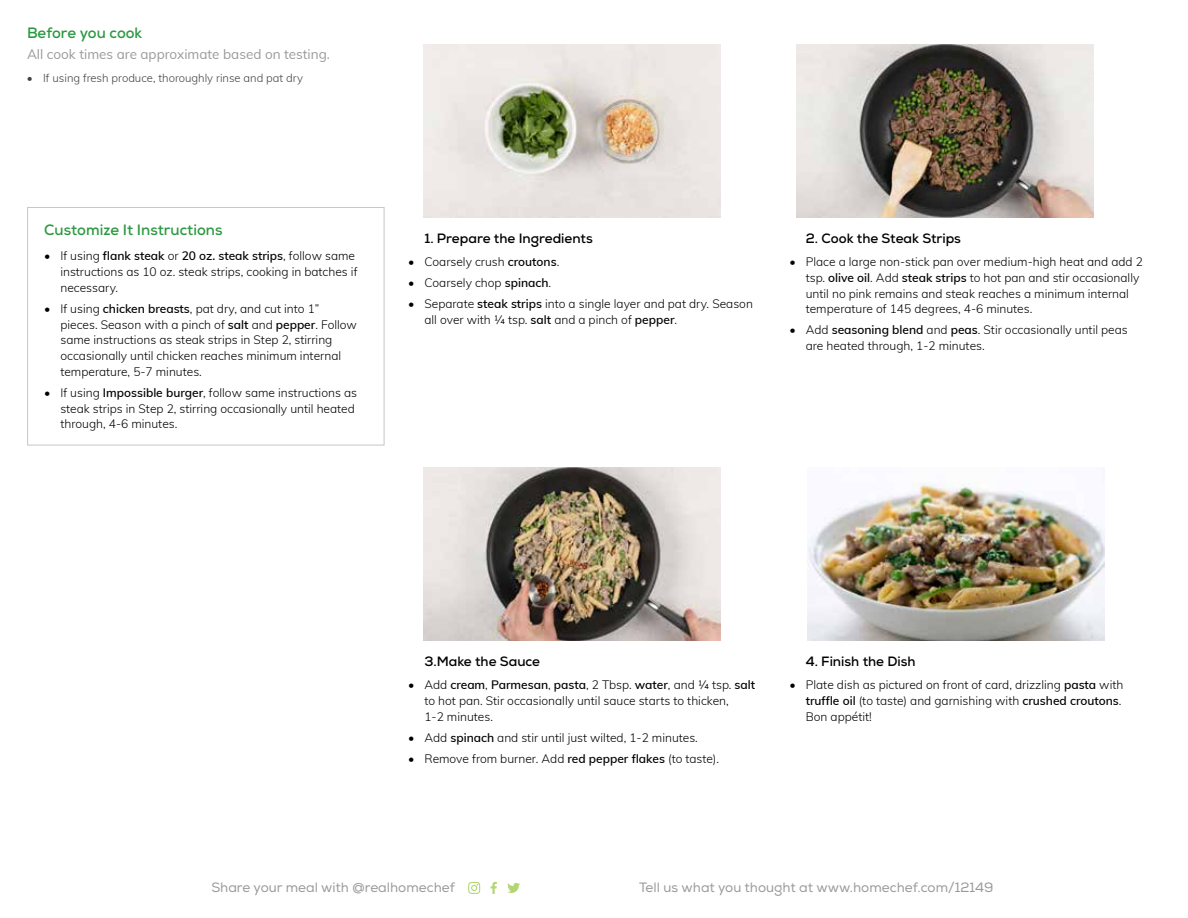
<style>
.page{position:relative;width:1188px;height:918px;background:#fff}
.page>*{position:absolute;margin:0;border:0;box-sizing:border-box;transform-origin:0 0}
.t1{font:700 15px "Nexa";color:#2c9942}
.t2{font:13.5px "Nexa";color:#9a9a9a}
.t3{font:700 13.5px "Nexa";color:#000}
.t4{font:13.5px "Muli";color:#9a9a9a}
.t5{font:300 12px/15.8px "Muli";color:#000}
.t6{font:300 11.25px "Muli";color:#414241}
.s1{font-weight:600}
</style>
<div class="page">
<svg style="left:491px;top:882px;width:6px;height:12px"></svg>
<svg style="left:468px;top:882px;width:12px;height:12px"></svg>
<svg style="left:507px;top:883px;width:13px;height:10px"></svg>
<img style="left:423px;top:467px;width:297px;height:173px">
<img style="left:423px;top:44px;width:297px;height:173px">
<img style="left:808px;top:482px;width:297px;height:158px">
<img style="left:797px;top:44px;width:297px;height:173px">
<div style="left:27px;top:207px;width:357px;height:238px;border:1px solid #c7c6c5"></div>
<p class="t1" style="left:27px;top:23px;width:117px">Before you cook</p>
<p class="t4" style="left:27px;top:44px;width:304px">All cook times are approximate based on testing.</p>
<p class="t6" style="left:27px;top:69px;width:278px">• If using fresh produce, thoroughly rinse and pat dry</p>
<p class="t1" style="left:44px;top:220px;width:180px">Customize It Instructions</p>
<p class="t5" style="left:60px;top:247px;width:299px;text-indent:-16px">• If using <span class="s1">flank steak</span> or <span class="s1">20 oz. steak strips</span>, follow same instructions as 10 oz. steak strips, cooking in batches if necessary.</p>
<p class="t5" style="left:60px;top:300px;width:298px;text-indent:-16px">• If using <span class="s1">chicken breasts</span>, pat dry, and cut into 1” pieces. Season with a pinch of <span class="s1">salt</span> and <span class="s1">pepper</span>. Follow same instructions as steak strips in Step 2, stirring occasionally until chicken reaches minimum internal temperature, 5-7 minutes.</p>
<p class="t5" style="left:60px;top:384px;width:298px;text-indent:-16px">• If using <span class="s1">Impossible burger</span>, follow same instructions as steak strips in Step 2, stirring occasionally until heated through, 4-6 minutes.</p>
<p class="t3" style="left:424px;top:229px;width:170px">1. Prepare the Ingredients</p>
<p class="t5" style="left:408px;top:253px;width:153px">• Coarsely crush <span class="s1">croutons</span>.</p>
<p class="t5" style="left:408px;top:274px;width:144px">• Coarsely chop <span class="s1">spinach</span>.</p>
<p class="t5" style="left:424px;top:296px;width:330px;text-indent:-16px">• Separate <span class="s1">steak strips</span> into a single layer and pat dry. Season all over with ¼ tsp. <span class="s1">salt</span> and a pinch of <span class="s1">pepper</span>.</p>
<p class="t3" style="left:806px;top:229px;width:157px">2. Cook the Steak Strips</p>
<p class="t5" style="left:806px;top:253px;width:339px;text-indent:-16px">• Place a large non-stick pan over medium-high heat and add 2 tsp. <span class="s1">olive oil</span>. Add <span class="s1">steak strips</span> to hot pan and stir occasionally until no pink remains and steak reaches a minimum internal temperature of 145 degrees, 4-6 minutes.</p>
<p class="t5" style="left:806px;top:322px;width:324px;text-indent:-16px">• Add <span class="s1">seasoning blend</span> and <span class="s1">peas</span>. Stir occasionally until peas are heated through, 1-2 minutes.</p>
<p class="t3" style="left:424px;top:653px;width:117px">3.Make the Sauce</p>
<p class="t5" style="left:424px;top:677px;width:332px;text-indent:-16px">• Add <span class="s1">cream</span>, <span class="s1">Parmesan</span>, <span class="s1">pasta</span>, 2 Tbsp. <span class="s1">water</span>, and ¼ tsp. <span class="s1">salt </span>to hot pan. Stir occasionally until sauce starts to thicken,<br>1-2 minutes.</p>
<p class="t5" style="left:408px;top:729px;width:291px">• Add <span class="s1">spinach</span> and stir until just wilted, 1-2 minutes.</p>
<p class="t5" style="left:408px;top:750px;width:313px">• Remove from burner. Add <span class="s1">red pepper flakes</span> (to taste).</p>
<p class="t3" style="left:806px;top:653px;width:111px">4. Finish the Dish</p>
<p class="t5" style="left:806px;top:677px;width:319px;text-indent:-16px">• Plate dish as pictured on front of card, drizzling <span class="s1">pasta</span> with <span class="s1">truffle oil</span> (to taste) and garnishing with <span class="s1">crushed croutons</span>.<br>Bon appétit!</p>
<p class="t2" style="left:211px;top:879px;width:245px">Share your meal with @realhomechef</p>
<p class="t2" style="left:639px;top:879px;width:356px">Tell us what you thought at www.homechef.com/12149</p>
</div>
